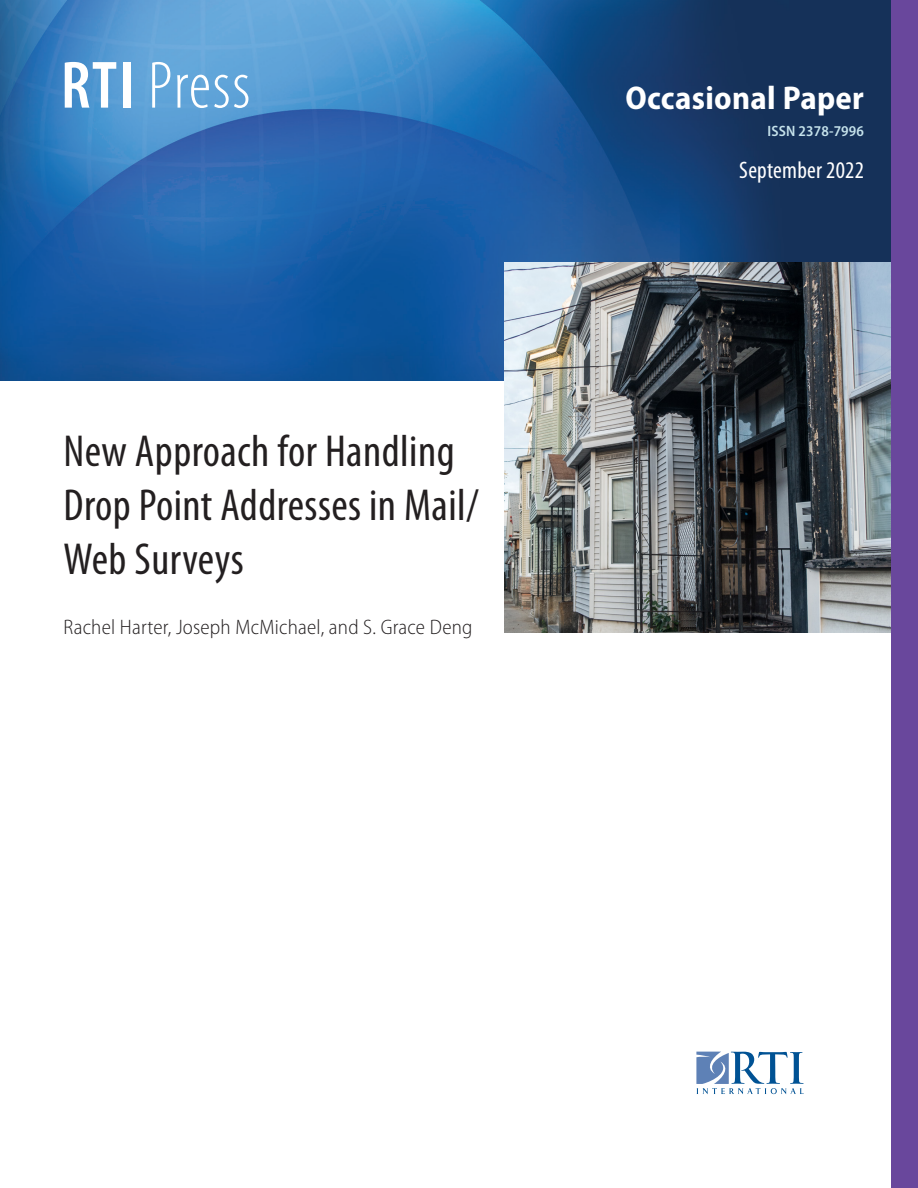
<style>
.page{position:relative;width:918px;height:1188px;background:#fff}
.page>*{position:absolute;margin:0;border:0;box-sizing:border-box;transform-origin:0 0}
.t1{font:300 condensed 67.5px "Myriad Pro";letter-spacing:.02em;color:#fff}
.t2{font:condensed 45px/54px "Myriad Pro";letter-spacing:.01em;color:#231f20}
.t3{font:700 semi-condensed 33px "Myriad Pro";letter-spacing:.01em;color:#fff}
.t4{font:condensed 24px "Myriad Pro";letter-spacing:.01em;color:#fff}
.t5{font:300 semi-condensed 21px "Myriad Pro";letter-spacing:.01em;color:#231f20}
.t6{font:600 semi-condensed 15px "Myriad Pro";letter-spacing:.01em;color:#c5e2eb}
.s1{font-weight:600}
</style>
<div class="page">
<img style="left:0;top:0;width:891px;height:380px">
<svg style="left:696px;top:1052px;width:108px;height:42px"></svg>
<div style="left:891px;top:0;width:27px;height:1188px;background:#69479c"></div>
<img style="left:504px;top:263px;width:387px;height:370px">
<h1 class="t1" style="left:61px;top:49px;width:191px"><span class="s1">RTI</span> Press</h1>
<p class="t2" style="left:64px;top:425px;width:417px">New Approach for Handling<br>Drop Point Addresses in Mail/<br>Web Surveys</p>
<p class="t5" style="left:64px;top:616px;width:410px">Rachel Harter, Joseph McMichael, and S. Grace Deng</p>
<p class="t3" style="left:626px;top:79px;width:240px">Occasional Paper</p>
<p class="t6" style="left:767px;top:122px;width:98px">ISSN 2378-7996</p>
<p class="t4" style="left:739px;top:157px;width:126px">September 2022</p>
</div>
